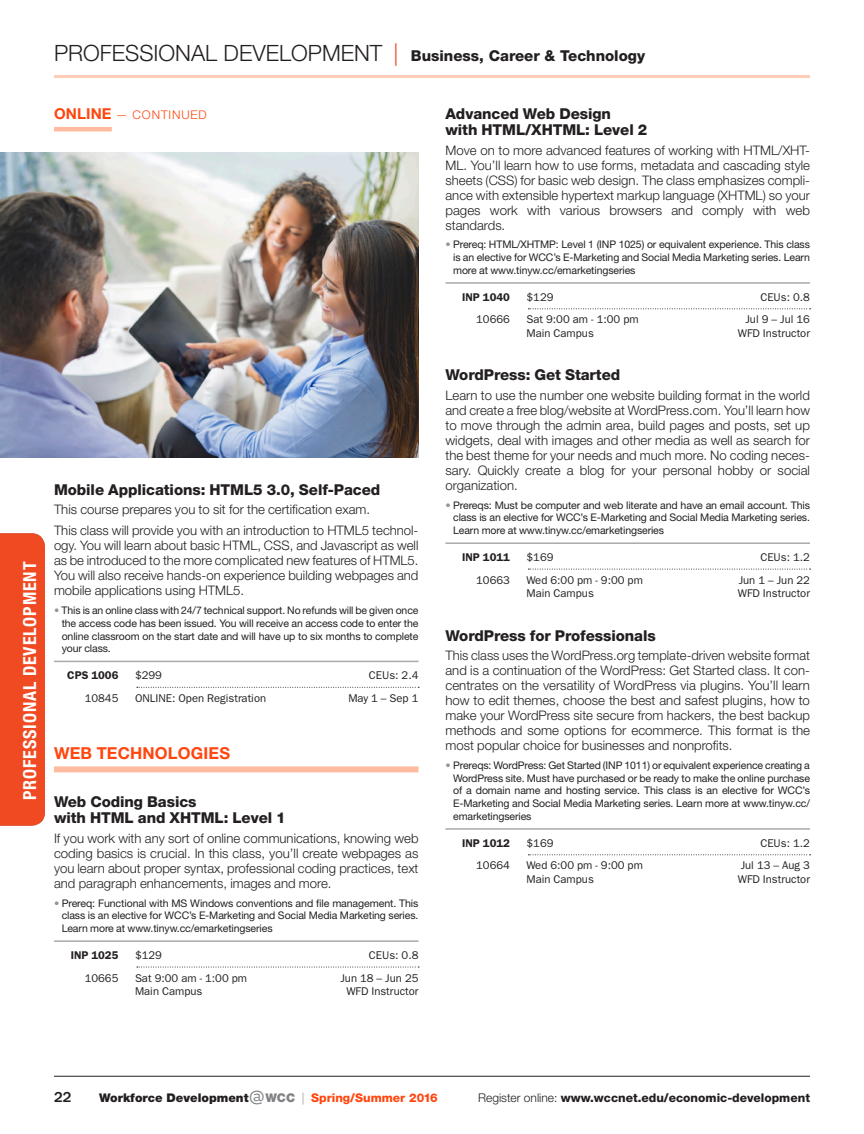
<style>
.page{position:relative;width:864px;height:1134px;background:#fff}
.page>*{position:absolute;margin:0;border:0;box-sizing:border-box;transform-origin:0 0}
.subtitle{font:700 condensed 18px "Helvetica Neue LT Std";letter-spacing:.05em;color:#fff}
.subcategory_-_WFD{font:700 16.5px "Helvetica Neue LT Std";letter-spacing:.01em;color:#ff460f}
.t1{font:800 15px/16.5px "Helvetica Neue LT Std";letter-spacing:-.005em;color:#231f20}
.t2{font:500 15px "ITC Franklin Gothic Std";color:#231f20}
.description_-_WFD__l{font:300 13.2px/15px "Helvetica Neue LT Std";color:#231f20;text-align:justify}
.t3{font:800 12px "Helvetica Neue LT Std";color:#231f20}
.t4{font:900 12px "Helvetica Neue LT Std";color:#231f20}
.subcategory_-_CE{font:300 12px "Helvetica Neue LT Std";letter-spacing:.075em;color:#ff460f}
.section_details{font:11.25px "ITC Franklin Gothic Std";color:#231f20}
.course_number{font:11.25px "ITC Franklin Gothic Std";color:#231f20}
.course_number-2{font:600 11.25px "ITC Franklin Gothic Std";color:#231f20}
.course_notes{font:10.5px/12.8px "Helvetica Neue LT Std";letter-spacing:-.01em;color:#231f20;text-align:justify}
.s1{font-weight:300;font-size:22.5px}
.s2{font-weight:300;font-size:22.5px;color:#f04a23}
.s3{font-weight:700;font-size:15px}
.s4{color:#939598}
.s5{font-family:"Voice";font-weight:400;font-size:18px;color:#808285}
.s6{color:#808285}
.s7{font-weight:400;color:#a8a9ad}
.s8{font-weight:800;color:#ff460f}
.s9{font-weight:300}
</style>
<div class="page">
<hr style="left:54px;top:1076px;width:756px;height:1px;background:#231f20">
<hr style="left:54px;top:75px;width:756px;height:3px;background:#ffccb7">
<hr style="left:54px;top:661px;width:364px;height:1px;background:#a8a9ad">
<svg style="left:137px;top:687px;width:282px;height:1px"></svg>
<div style="left:54px;top:766px;width:364px;height:6px;background:#ffbb9f"></div>
<hr style="left:54px;top:940px;width:364px;height:2px;background:#a8a9ad">
<svg style="left:137px;top:967px;width:282px;height:1px"></svg>
<hr style="left:446px;top:282px;width:364px;height:2px;background:#a8a9ad">
<svg style="left:528px;top:308px;width:283px;height:1px"></svg>
<hr style="left:446px;top:542px;width:364px;height:2px;background:#a8a9ad">
<svg style="left:528px;top:569px;width:283px;height:1px"></svg>
<hr style="left:446px;top:828px;width:364px;height:2px;background:#a8a9ad">
<svg style="left:528px;top:854px;width:283px;height:1px"></svg>
<div style="left:0;top:533px;width:45px;height:293px;background:#f04a23"></div>
<hr style="left:54px;top:127px;width:58px;height:4px;background:#ffbb9f">
<img style="left:0;top:153px;width:418px;height:304px">
<p class="subtitle" style="left:19px;top:800px;width:240px;rotate:-90deg">PROFESSIONAL DEVELOPMENT</p>
<p class="t1" style="left:54px;top:47px;width:593px"><span class="s1">PROFESSIONAL DEVELOPMENT</span> <span class="s2">|</span> Business, Career &amp; Technology</p>
<p class="subcategory_-_CE" style="left:54px;top:107px;width:154px"><span class="s3">ONLINE</span> — CONTINUED</p>
<p class="t1" style="left:54px;top:481px;width:328px">Mobile Applications: HTML5 3.0, Self-Paced</p>
<p class="description_-_WFD__l" style="left:54px;top:502px;width:318px">This course prepares you to sit for the certification exam.</p>
<p class="description_-_WFD__l" style="left:54px;top:523px;width:366px">This class will provide you with an introduction to HTML5 technol&shy;ogy. You will learn about basic HTML, CSS, and Javascript as well as be introduced to the more complicated new features of HTML5.<br>You will also receive hands-on experience building webpages and mobile applications using HTML5.</p>
<p class="course_notes" style="left:62px;top:604px;width:358px;text-indent:-8px"><span class="s4">•</span> This is an online class with 24/7 technical support. No refunds will be given once the access code has been issued. You will receive an access code to enter the online classroom on the start date and will have up to six months to complete your class.</p>
<p class="course_number-2" style="left:67px;top:669px;width:53px">CPS 1006</p>
<p class="course_number" style="left:135px;top:669px;width:28px">$299</p>
<p class="course_number" style="left:369px;top:669px;width:51px">CEUs: 2.4</p>
<p class="section_details" style="left:85px;top:692px;width:35px">10845</p>
<p class="section_details" style="left:135px;top:692px;width:133px">ONLINE: Open Registration</p>
<p class="section_details" style="left:348px;top:692px;width:72px">May 1 – Sep 1</p>
<p class="subcategory_-_WFD" style="left:54px;top:743px;width:178px">WEB TECHNOLOGIES</p>
<p class="t1" style="left:54px;top:793px;width:233px">Web Coding Basics<br>with HTML and XHTML: Level 1</p>
<p class="description_-_WFD__l" style="left:54px;top:830px;width:366px">If you work with any sort of online communications, knowing web coding basics is crucial. In this class, you’ll create webpages as you learn about proper syntax, professional coding practices, text and paragraph enhancements, images and more.</p>
<p class="course_notes" style="left:62px;top:896px;width:358px;text-indent:-8px"><span class="s4">•</span> Prereq: Functional with MS Windows conventions and file management. This class is an elective for WCC’s E-Marketing and Social Media Marketing series.<br>Learn more at www.tinyw.cc/emarketingseries</p>
<p class="course_number-2" style="left:71px;top:949px;width:49px">INP 1025</p>
<p class="course_number" style="left:135px;top:949px;width:28px">$129</p>
<p class="course_number" style="left:369px;top:949px;width:51px">CEUs: 0.8</p>
<p class="section_details" style="left:85px;top:971px;width:35px">10665</p>
<p class="section_details" style="left:135px;top:971px;width:114px">Sat 9:00 am - 1:00 pm</p>
<p class="section_details" style="left:340px;top:971px;width:80px">Jun 18 – Jun 25</p>
<p class="section_details" style="left:135px;top:985px;width:69px">Main Campus</p>
<p class="section_details" style="left:346px;top:985px;width:74px">WFD Instructor</p>
<p class="t1" style="left:446px;top:105px;width:203px">Advanced Web Design<br>with HTML/XHTML: Level 2</p>
<p class="description_-_WFD__l" style="left:446px;top:142px;width:366px">Move on to more advanced features of working with HTML/XHT-ML. You’ll learn how to use forms, metadata and cascading style sheets (CSS) for basic web design. The class emphasizes compli&shy;ance with extensible hypertext markup language (XHTML) so your pages work with various browsers and comply with web standards.</p>
<p class="course_notes" style="left:453px;top:238px;width:358px;text-indent:-8px"><span class="s4">•</span> Prereq: HTML/XHTMP: Level 1 (INP 1025) or equivalent experience. This class is an elective for WCC’s E-Marketing and Social Media Marketing series. Learn more at www.tinyw.cc/emarketingseries</p>
<p class="course_number-2" style="left:462px;top:290px;width:49px">INP 1040</p>
<p class="course_number" style="left:526px;top:291px;width:28px">$129</p>
<p class="course_number" style="left:760px;top:291px;width:51px">CEUs: 0.8</p>
<p class="section_details" style="left:476px;top:313px;width:35px">10666</p>
<p class="section_details" style="left:526px;top:313px;width:114px">Sat 9:00 am - 1:00 pm</p>
<p class="section_details" style="left:745px;top:313px;width:66px">Jul 9 – Jul 16</p>
<p class="section_details" style="left:526px;top:327px;width:69px">Main Campus</p>
<p class="section_details" style="left:738px;top:327px;width:74px">WFD Instructor</p>
<p class="t1" style="left:446px;top:367px;width:176px">WordPress: Get Started</p>
<p class="description_-_WFD__l" style="left:446px;top:387px;width:366px">Learn to use the number one website building format in the world and create a free blog/website at WordPress.com. You’ll learn how to move through the admin area, build pages and posts, set up widgets, deal with images and other media as well as search for the best theme for your needs and much more. No coding neces&shy;sary. Quickly create a blog for your personal hobby or social organization.</p>
<p class="course_notes" style="left:453px;top:498px;width:358px;text-indent:-8px"><span class="s4">•</span> Prereqs: Must be computer and web literate and have an email account. This class is an elective for WCC’s E-Marketing and Social Media Marketing series.<br>Learn more at www.tinyw.cc/emarketingseries</p>
<p class="course_number-2" style="left:462px;top:551px;width:49px">INP 1011</p>
<p class="course_number" style="left:526px;top:551px;width:28px">$169</p>
<p class="course_number" style="left:760px;top:551px;width:51px">CEUs: 1.2</p>
<p class="section_details" style="left:476px;top:573px;width:35px">10663</p>
<p class="section_details" style="left:526px;top:573px;width:118px">Wed 6:00 pm - 9:00 pm</p>
<p class="section_details" style="left:739px;top:573px;width:73px">Jun 1 – Jun 22</p>
<p class="section_details" style="left:526px;top:587px;width:69px">Main Campus</p>
<p class="section_details" style="left:738px;top:587px;width:74px">WFD Instructor</p>
<p class="t1" style="left:446px;top:627px;width:212px">WordPress for Professionals</p>
<p class="description_-_WFD__l" style="left:446px;top:648px;width:366px">This class uses the WordPress.org template-driven website format and is a continuation of the WordPress: Get Started class. It con&shy;centrates on the versatility of WordPress via plugins. You’ll learn how to edit themes, choose the best and safest plugins, how to make your WordPress site secure from hackers, the best backup methods and some options for ecommerce. This format is the most popular choice for businesses and nonprofits.</p>
<p class="course_notes" style="left:453px;top:759px;width:358px;text-indent:-8px"><span class="s4">•</span> Prereqs: WordPress: Get Started (INP 1011) or equivalent experience creating a WordPress site. Must have purchased or be ready to make the online purchase of a domain name and hosting service. This class is an elective for WCC’s E-Marketing and Social Media Marketing series. Learn more at www.tinyw.cc/ emarketingseries</p>
<p class="course_number-2" style="left:462px;top:836px;width:49px">INP 1012</p>
<p class="course_number" style="left:526px;top:837px;width:28px">$169</p>
<p class="course_number" style="left:760px;top:837px;width:51px">CEUs: 1.2</p>
<p class="section_details" style="left:476px;top:859px;width:35px">10664</p>
<p class="section_details" style="left:526px;top:859px;width:118px">Wed 6:00 pm - 9:00 pm</p>
<p class="section_details" style="left:741px;top:859px;width:71px">Jul 13 – Aug 3</p>
<p class="section_details" style="left:526px;top:873px;width:69px">Main Campus</p>
<p class="section_details" style="left:738px;top:873px;width:74px">WFD Instructor</p>
<p class="t2" style="left:54px;top:1088px;width:19px">22</p>
<p class="t4" style="left:99px;top:1090px;width:340px">Workforce Development<span class="s5">@</span><span class="s6">WCC</span> <span class="s7">|</span> <span class="s8">Spring/Summer 2016</span></p>
<p class="t3" style="left:478px;top:1090px;width:333px"><span class="s9">Register online:</span> www.wccnet.edu/economic-development</p>
</div>
